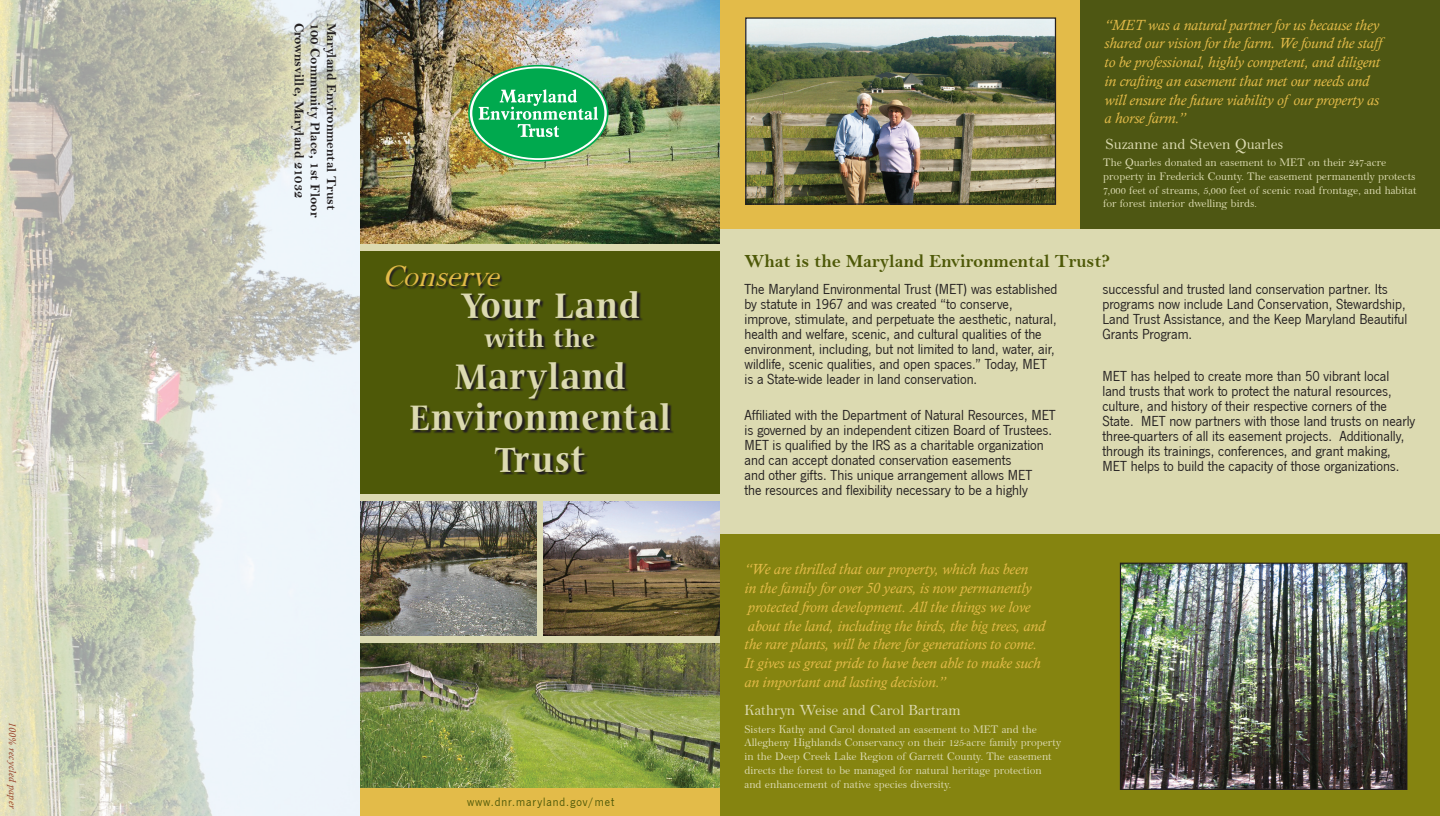
<style>
.page{position:relative;width:1440px;height:816px;background:#fff}
.page>*{position:absolute;margin:0;border:0;box-sizing:border-box;transform-origin:0 0}
.landowner_name{font:700 38.12px "Carmina BT";letter-spacing:.04em;color:#dcdab1;scale:.86 1}
.landowner_name-2{font:italic 500 30px "Bell T";color:#e3bb49}
.landowner_name-3{font:700 26px "Carmina BT";letter-spacing:.04em;color:#dcdab1;scale:.95 1}
.subhead{font:18.75px "Bell MT Bold";color:#4e5908}
.body_text{font:15px/15px "News Got T";color:#231f20}
.quote{font:italic 15px/18.8px "Calisto";color:#e3bb49}
.landowner_name-4{font:500 15px "Bell T";color:#dcdab1}
.landowner_name-5{font:500 15px "Bell T";color:#dcdbb1}
.landowner_name-6{font:13.75px "Bell MT Bold";color:#231f20}
.url_name{font:12.5px "News Got T";letter-spacing:.075em;color:#4e5908}
.landowner_text{font:500 11.25px/13.8px "Bell T";color:#dcdab1}
.landowner_text-2{font:500 11.25px/13.8px "Bell T";color:#dcdbb1}
.landowner_name-7{font:italic 10px "Calisto";color:#983e25}
</style>
<div class="page">
<div style="left:360px;top:0;width:1080px;height:816px;background:#dcdab1"></div>
<div style="left:1080px;top:0;width:360px;height:228px;background:#4e5713"></div>
<div style="left:720px;top:534px;width:720px;height:282px;background:#858410"></div>
<div style="left:720px;top:0;width:360px;height:228px;background:#e3bb49"></div>
<img style="left:1122px;top:564px;width:283px;height:224px">
<div style="left:1120px;top:562px;width:287px;height:228px;border:1px solid #231f20"></div>
<img style="left:747px;top:19px;width:307px;height:184px">
<div style="left:745px;top:17px;width:311px;height:188px;border:1px solid #231f20"></div>
<img style="left:0;top:0;width:360px;height:816px">
<img style="left:360px;top:0;width:360px;height:243px">
<div style="left:360px;top:252px;width:360px;height:242px;background:#4e5908"></div>
<img style="left:544px;top:501px;width:176px;height:134px">
<img style="left:360px;top:501px;width:176px;height:134px">
<svg style="left:412px;top:292px;width:261px;height:183px"></svg>
<svg style="left:387px;top:267px;width:115px;height:22px"></svg>
<svg style="left:469px;top:66px;width:139px;height:95px"></svg>
<div style="left:468px;top:65px;width:141px;height:97px;border:2px solid #00a94e;border-radius:50%"></div>
<div style="left:472px;top:68px;width:132px;height:90px;background:#00a94e;border-radius:50%"></div>
<svg style="left:479px;top:89px;width:119px;height:48px"></svg>
<div style="left:360px;top:787px;width:360px;height:29px;background:#e3bb49"></div>
<img style="left:360px;top:644px;width:360px;height:143px">
<p class="landowner_name-7" style="left:18px;top:721px;width:89px;rotate:90deg">100% recycled paper</p>
<p class="landowner_name-6" style="left:307px;top:22px;width:177px;rotate:90deg">Crownsville, Maryland 21032</p>
<p class="landowner_name-6" style="left:323px;top:22px;width:196px;rotate:90deg">100 Community Place, 1st Floor</p>
<p class="landowner_name-6" style="left:340px;top:22px;width:189px;rotate:90deg">Maryland Environmental Trust</p>
<p class="landowner_name-2" style="left:382px;top:260px;width:127px">Conserve</p>
<p class="landowner_name" style="left:462px;top:283px;width:208px">Your Land</p>
<p class="landowner_name-3" style="left:485px;top:323px;width:118px">with the</p>
<p class="landowner_name" style="left:455px;top:353px;width:200px">Maryland</p>
<p class="landowner_name" style="left:409px;top:395px;width:305px">Environmental</p>
<p class="landowner_name" style="left:495px;top:437px;width:106px">Trust</p>
<p class="url_name" style="left:467px;top:794px;width:149px">www.dnr.maryland.gov/met</p>
<p class="quote" style="left:1105px;top:15px;width:279px">“MET was a natural partner for us because they shared our vision for the farm. We found the staff to be professional, highly competent, and diligent in crafting an easement that met our needs and will ensure the future viability of our property as a horse farm.”</p>
<p class="landowner_name-5" style="left:1105px;top:136px;width:179px">Suzanne and Steven Quarles</p>
<p class="landowner_text-2" style="left:1103px;top:156px;width:315px">The Quarles donated an easement to MET on their 247-acre property in Frederick County. The easement permanently protects 7,000 feet of streams, 5,000 feet of scenic road frontage, and habitat for forest interior dwelling birds.</p>
<p class="subhead" style="left:744px;top:250px;width:367px">What is the Maryland Environmental Trust?</p>
<p class="body_text" style="left:744px;top:281px;width:315px">The Maryland Environmental Trust (MET) was established by statute in 1967 and was created “to conserve, improve, stimulate, and perpetuate the aesthetic, natural, health and welfare, scenic, and cultural qualities of the environment, including, but not limited to land, water, air, wildlife, scenic qualities, and open spaces.” Today, MET is a State-wide leader in land conservation.</p>
<p class="body_text" style="left:744px;top:408px;width:313px">Affiliated with the Department of Natural Resources, MET is governed by an independent citizen Board of Trustees.<br>MET is qualified by the IRS as a charitable organization and can accept donated conservation easements<br>and other gifts. This unique arrangement allows MET<br>the resources and flexibility necessary to be a highly</p>
<p class="body_text" style="left:1102px;top:281px;width:306px">successful and trusted land conservation partner. Its programs now include Land Conservation, Stewardship, Land Trust Assistance, and the Keep Maryland Beautiful Grants Program.</p>
<p class="body_text" style="left:1102px;top:369px;width:314px">MET has helped to create more than 50 vibrant local land trusts that work to protect the natural resources, culture, and history of their respective corners of the State. MET now partners with those land trusts on nearly three-quarters of all its easement projects. Additionally, through its trainings, conferences, and grant making, MET helps to build the capacity of those organizations.</p>
<p class="quote" style="left:744px;top:560px;width:302px">“We are thrilled that our property, which has been<br>in the family for over 50 years, is now permanently protected from development. All the things we love about the land, including the birds, the big trees, and the rare plants, will be there for generations to come.<br>It gives us great pride to have been able to make such an important and lasting decision.”</p>
<p class="landowner_name-4" style="left:744px;top:701px;width:218px">Kathryn Weise and Carol Bartram</p>
<p class="landowner_text" style="left:744px;top:722px;width:318px">Sisters Kathy and Carol donated an easement to MET and the Allegheny Highlands Conservancy on their 125-acre family property in the Deep Creek Lake Region of Garrett County. The easement directs the forest to be managed for natural heritage protection and enhancement of native species diversity.</p>
</div>
